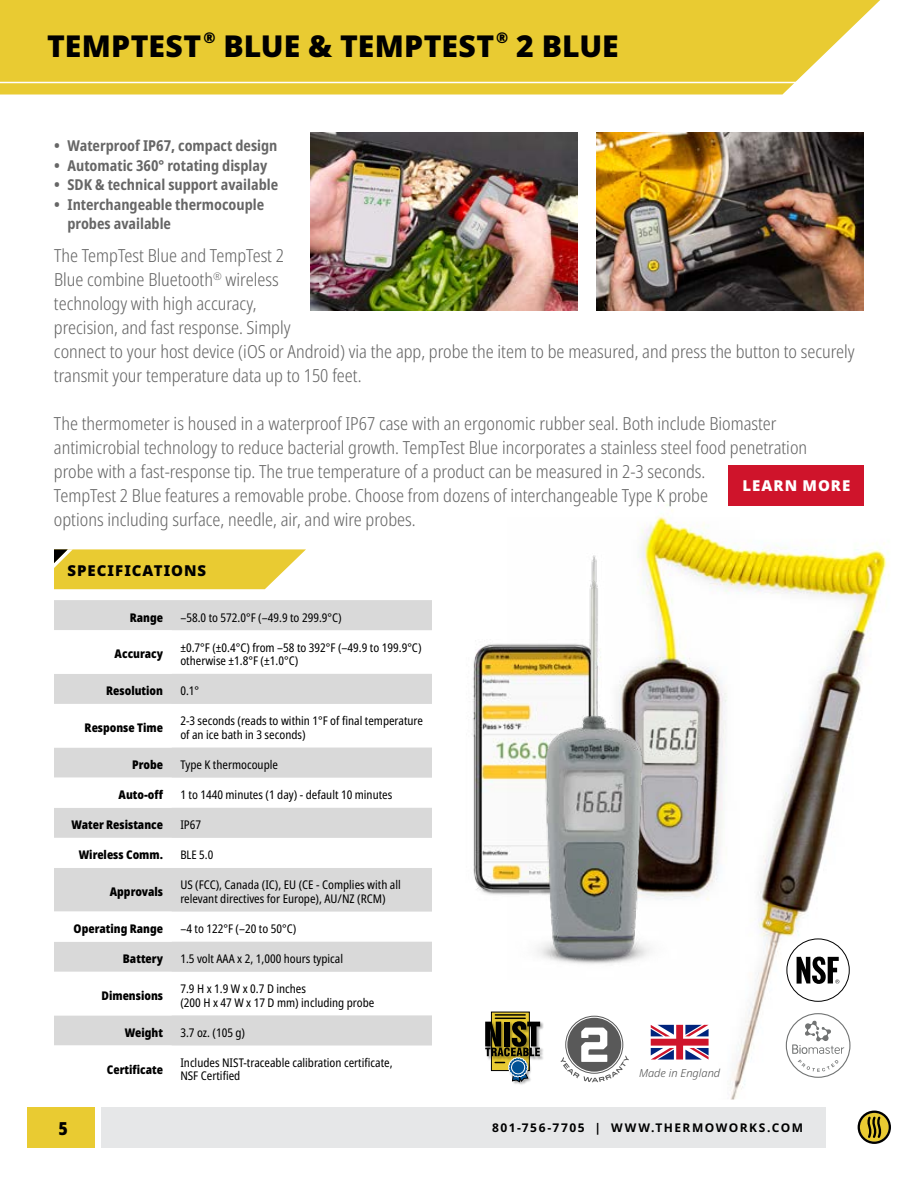
<style>
.page{position:relative;width:918px;height:1188px;background:#fff}
.page>*{position:absolute;margin:0;border:0;box-sizing:border-box;transform-origin:0 0}
.t1{font:900 30.15px "Noto Sans";letter-spacing:.005em;color:#000}
.t2{font:300 condensed 18px/24px "Noto Sans";color:#666}
.t3{font:900 condensed 18px "Noto Sans";color:#000}
.t4{font:700 condensed 15px/19.5px "Noto Sans";color:#666}
.t5{font:900 15px "Noto Sans";letter-spacing:.07em;color:#000}
.t6{font:900 15px "Noto Sans";letter-spacing:.07em;color:#fff}
.t7{font:condensed 12px/13.5px "Noto Sans";color:#000}
.t8{font:900 condensed 12px "Noto Sans";color:#000}
.t9{font:700 12px "Noto Sans";letter-spacing:.125em;color:#000}
.t10{font:condensed 11.85px "Noto Sans";color:#000}
.t11{font:italic 300 10.95px "Noto Sans";color:#4d4d4d}
</style>
<div class="page">
<div style="left:102px;top:1107px;width:724px;height:41px;background:#e6e7e8"></div>
<svg style="left:858px;top:1111px;width:33px;height:33px"></svg>
<div style="left:27px;top:1107px;width:67px;height:41px;background:#e9cb32"></div>
<img style="left:472px;top:486px;width:417px;height:614px">
<div style="left:0;top:0;width:880px;height:94px;background:#e9cb32"></div>
<svg style="left:54px;top:600px;width:378px;height:446px;fill:#d9d9d9"></svg>
<svg style="left:54px;top:630px;width:118px;height:416px"></svg>
<svg style="left:54px;top:549px;width:252px;height:40px"></svg>
<img style="left:507px;top:518px;width:232px;height:461px">
<img style="left:310px;top:132px;width:268px;height:178px">
<hr style="left:0;top:82px;width:810px;height:1px;background:#fff">
<svg style="left:491px;top:1012px;width:38px;height:8px"></svg>
<img style="left:484px;top:1020px;width:61px;height:26px">
<hr style="left:495px;top:1014px;width:30px;height:2px;background:#000">
<hr style="left:495px;top:1018px;width:30px;height:1px;background:#000">
<img style="left:484px;top:1046px;width:61px;height:15px">
<img style="left:507px;top:1082px;width:25px;height:4px">
<svg style="left:485px;top:1021px;width:55px;height:61px"></svg>
<svg style="left:566px;top:1016px;width:57px;height:57px"></svg>
<div style="left:567px;top:1018px;width:54px;height:54px;background:#595959;border-radius:50%"></div>
<svg style="left:561px;top:1028px;width:68px;height:54px"></svg>
<svg style="left:651px;top:1025px;width:58px;height:35px"></svg>
<img style="left:597px;top:132px;width:267px;height:178px">
<svg style="left:786px;top:1013px;width:64px;height:65px"></svg>
<div style="left:787px;top:939px;width:62px;height:62px;background:#fff;border-radius:50%"></div>
<div style="left:787px;top:939px;width:63px;height:63px;border:1px solid #000;border-radius:50%"></div>
<svg style="left:797px;top:957px;width:42px;height:27px"></svg>
<div style="left:729px;top:466px;width:135px;height:40px;background:#cf142b"></div>
<h1 class="t1" style="left:47px;top:23px;width:573px">TEMPTEST<sup>®</sup> BLUE &amp; TEMPTEST<sup>®</sup> 2 BLUE</h1>
<p class="t4" style="left:54px;top:136px;width:225px">• Waterproof IP67, compact design</p>
<p class="t4" style="left:54px;top:156px;width:215px">• Automatic 360° rotating display</p>
<p class="t4" style="left:54px;top:175px;width:226px">• SDK &amp; technical support available</p>
<p class="t4" style="left:68px;top:195px;width:198px;text-indent:-14px">• Interchangeable thermocouple probes available</p>
<p class="t2" style="left:54px;top:244px;width:802px">The TempTest Blue and TempTest 2<br>Blue combine Bluetooth<sup>®</sup> wireless<br>technology with high accuracy,<br>precision, and fast response. Simply<br>connect to your host device (iOS or Android) via the app, probe the item to be measured, and press the button to securely transmit your temperature data up to 150 feet.</p>
<p class="t2" style="left:54px;top:412px;width:755px">The thermometer is housed in a waterproof IP67 case with an ergonomic rubber seal. Both include Biomaster antimicrobial technology to reduce bacterial growth. TempTest Blue incorporates a stainless steel food penetration probe with a fast-response tip. The true temperature of a product can be measured in 2-3 seconds.<br>TempTest 2 Blue features a removable probe. Choose from dozens of interchangeable Type K probe<br>options including surface, needle, air, and wire probes.</p>
<p class="t6" style="left:742px;top:474px;width:110px">LEARN MORE</p>
<p class="t5" style="left:68px;top:559px;width:140px">SPECIFICATIONS</p>
<p class="t8" style="left:130px;top:608px;width:35px">Range</p>
<p class="t7" style="left:180px;top:611px;width:163px">–58.0 to 572.0°F (–49.9 to 299.9°C)</p>
<p class="t8" style="left:115px;top:645px;width:50px">Accuracy</p>
<p class="t7" style="left:180px;top:641px;width:243px">±0.7°F (±0.4°C) from –58 to 392°F (–49.9 to 199.9°C) otherwise ±1.8°F (±1.0°C)</p>
<p class="t8" style="left:106px;top:682px;width:58px">Resolution</p>
<p class="t7" style="left:180px;top:685px;width:20px">0.1°</p>
<p class="t8" style="left:85px;top:719px;width:80px">Response Time</p>
<p class="t7" style="left:180px;top:715px;width:244px">2-3 seconds (reads to within 1°F of final temperature of an ice bath in 3 seconds)</p>
<p class="t8" style="left:132px;top:756px;width:32px">Probe</p>
<p class="t7" style="left:180px;top:758px;width:99px">Type K thermocouple</p>
<p class="t8" style="left:119px;top:786px;width:46px">Auto-off</p>
<p class="t7" style="left:180px;top:788px;width:214px">1 to 1440 minutes (1 day) - default 10 minutes</p>
<p class="t8" style="left:71px;top:816px;width:93px">Water Resistance</p>
<p class="t7" style="left:180px;top:818px;width:22px">IP67</p>
<p class="t8" style="left:79px;top:846px;width:86px">Wireless Comm.</p>
<p class="t10" style="left:180px;top:847px;width:34px">BLE 5.0</p>
<p class="t8" style="left:110px;top:883px;width:55px">Approvals</p>
<p class="t7" style="left:180px;top:879px;width:222px">US (FCC), Canada (IC), EU (CE - Complies with all relevant directives for Europe), AU/NZ (RCM)</p>
<p class="t8" style="left:74px;top:920px;width:91px">Operating Range</p>
<p class="t7" style="left:180px;top:922px;width:117px">–4 to 122°F (–20 to 50°C)</p>
<p class="t8" style="left:123px;top:950px;width:42px">Battery</p>
<p class="t7" style="left:180px;top:952px;width:164px">1.5 volt AAA x 2, 1,000 hours typical</p>
<p class="t8" style="left:102px;top:987px;width:63px">Dimensions</p>
<p class="t7" style="left:180px;top:982px;width:196px">7.9 H x 1.9 W x 0.7 D inches<br>(200 H x 47 W x 17 D mm) including probe</p>
<p class="t8" style="left:125px;top:1023px;width:40px">Weight</p>
<p class="t7" style="left:180px;top:1026px;width:66px">3.7 oz. (105 g)</p>
<p class="t8" style="left:107px;top:1060px;width:58px">Certificate</p>
<p class="t7" style="left:180px;top:1056px;width:214px">Includes NIST-traceable calibration certificate,<br>NSF Certified</p>
<p class="t11" style="left:639px;top:1065px;width:83px">Made in England</p>
<p class="t3" style="left:58px;top:1115px;width:11px">5</p>
<p class="t9" style="left:492px;top:1119px;width:313px">801-756-7705 | WWW.THERMOWORKS.COM</p>
</div>
